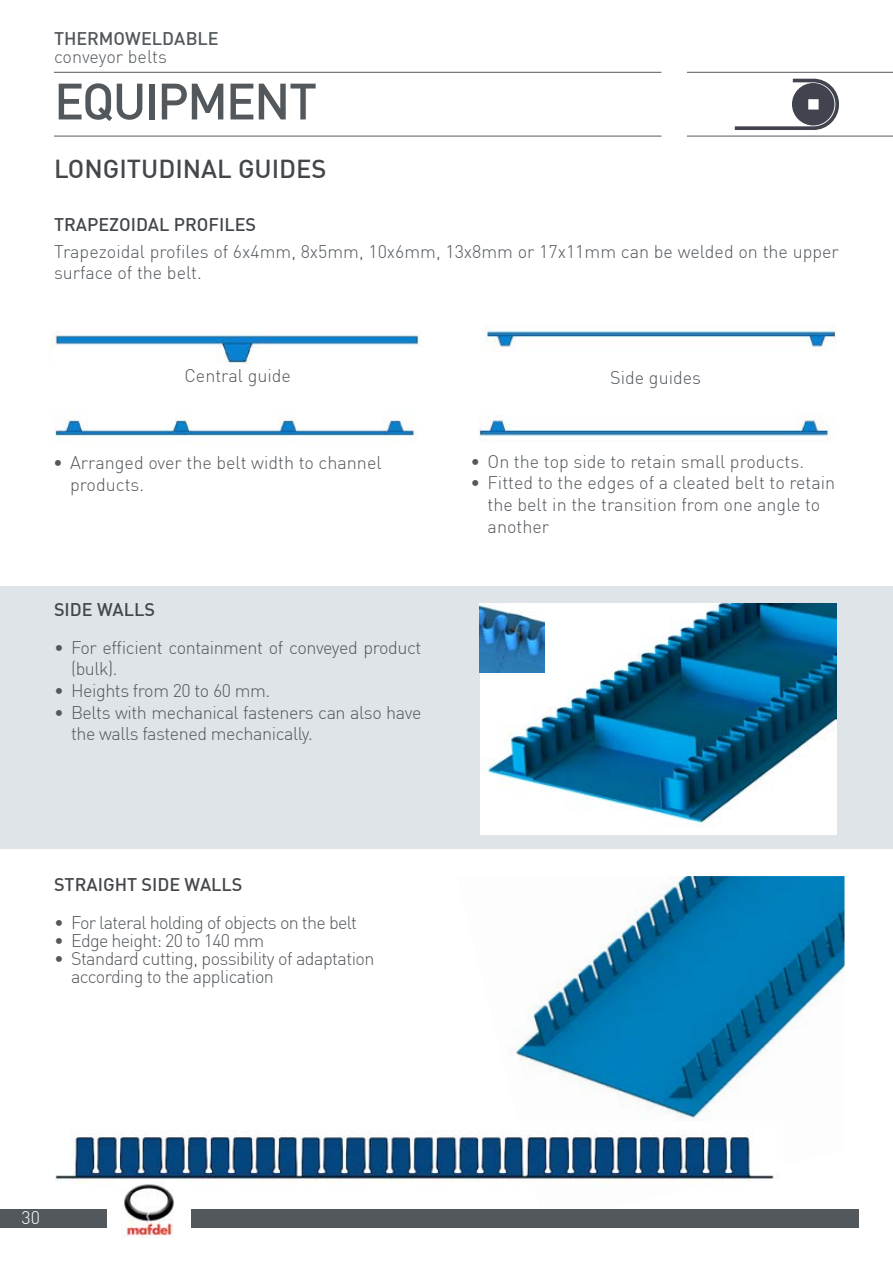
<style>
.page{position:relative;width:893px;height:1263px;background:#fff}
.page>*{position:absolute;margin:0;border:0;box-sizing:border-box;transform-origin:0 0}
.t1{font:500 50.25px "DIN Pro";letter-spacing:-.04em;color:#53585d}
.t2{font:500 25.5px "DIN Pro";color:#43474b}
.t3{font:300 18px/21.6px "DIN Pro";color:#53585d}
.t4{font:300 18px/21.6px "DIN Pro";letter-spacing:-.02em;color:#53585d}
.t5{font:300 18px "DIN Pro";letter-spacing:-.04em;color:#53585d}
.t6{font:500 18px "DIN Pro";color:#43474b}
.t7{font:500 18px "DIN Pro";color:#53585d}
.t8{font:300 18px "DIN Pro";color:#fff}
</style>
<div class="page">
<svg style="left:735px;top:79px;width:104px;height:51px"></svg>
<div style="left:0;top:587px;width:893px;height:262px;background:#dee4e8"></div>
<img style="left:50px;top:334px;width:371px;height:31px">
<img style="left:478px;top:416px;width:352px;height:22px">
<img style="left:54px;top:417px;width:363px;height:28px">
<img style="left:485px;top:325px;width:352px;height:26px">
<img style="left:481px;top:604px;width:356px;height:231px">
<img style="left:513px;top:876px;width:331px;height:244px">
<img style="left:55px;top:1130px;width:722px;height:54px">
<img style="left:480px;top:604px;width:64px;height:68px">
<div style="left:0;top:1209px;width:106px;height:19px;background:#53585d"></div>
<div style="left:191px;top:1209px;width:667px;height:19px;background:#53585d"></div>
<img style="left:122px;top:1181px;width:54px;height:56px">
<hr style="left:54px;top:72px;width:607px;height:1px;background:#53585d">
<hr style="left:54px;top:136px;width:607px;height:1px;background:#53585d">
<hr style="left:687px;top:136px;width:206px;height:1px;background:#53585d">
<hr style="left:687px;top:72px;width:206px;height:1px;background:#53585d">
<p class="t7" style="left:54px;top:27px;width:166px">THERMOWELDABLE</p>
<p class="t3" style="left:54px;top:46px;width:114px">conveyor belts</p>
<h1 class="t1" style="left:54px;top:69px;width:265px">EQUIPMENT</h1>
<h2 class="t2" style="left:54px;top:152px;width:274px">LONGITUDINAL GUIDES</h2>
<p class="t6" style="left:54px;top:212px;width:204px">TRAPEZOIDAL PROFILES</p>
<p class="t3" style="left:54px;top:240px;width:786px">Trapezoidal profiles of 6x4mm, 8x5mm, 10x6mm, 13x8mm or 17x11mm can be welded on the upper surface of the belt.</p>
<p class="t3" style="left:184px;top:365px;width:108px">Central guide</p>
<p class="t3" style="left:610px;top:366px;width:92px">Side guides</p>
<p class="t3" style="left:70px;top:452px;width:313px;text-indent:-17px">• Arranged over the belt width to channel products.</p>
<p class="t6" style="left:54px;top:598px;width:102px">SIDE WALLS</p>
<p class="t4" style="left:71px;top:636px;width:352px;text-indent:-17px">• For efficient containment of conveyed product (bulk).</p>
<p class="t4" style="left:54px;top:679px;width:218px">• Heights from 20 to 60 mm.</p>
<p class="t4" style="left:71px;top:701px;width:352px;text-indent:-17px">• Belts with mechanical fasteners can also have the walls fastened mechanically.</p>
<p class="t3" style="left:471px;top:450px;width:335px">• On the top side to retain small products.</p>
<p class="t3" style="left:488px;top:472px;width:349px;text-indent:-17px">• Fitted to the edges of a cleated belt to retain the belt in the transition from one angle to another</p>
<p class="t6" style="left:54px;top:873px;width:190px">STRAIGHT SIDE WALLS</p>
<p class="t5" style="left:54px;top:912px;width:304px">• For lateral holding of objects on the belt</p>
<p class="t5" style="left:54px;top:930px;width:212px">• Edge height: 20 to 140 mm</p>
<p class="t4" style="left:71px;top:950px;width:305px;line-height:18px;text-indent:-17px">• Standard cutting, possibility of adaptation according to the application</p>
<p class="t8" style="left:21px;top:1206px;width:20px">30</p>
</div>
